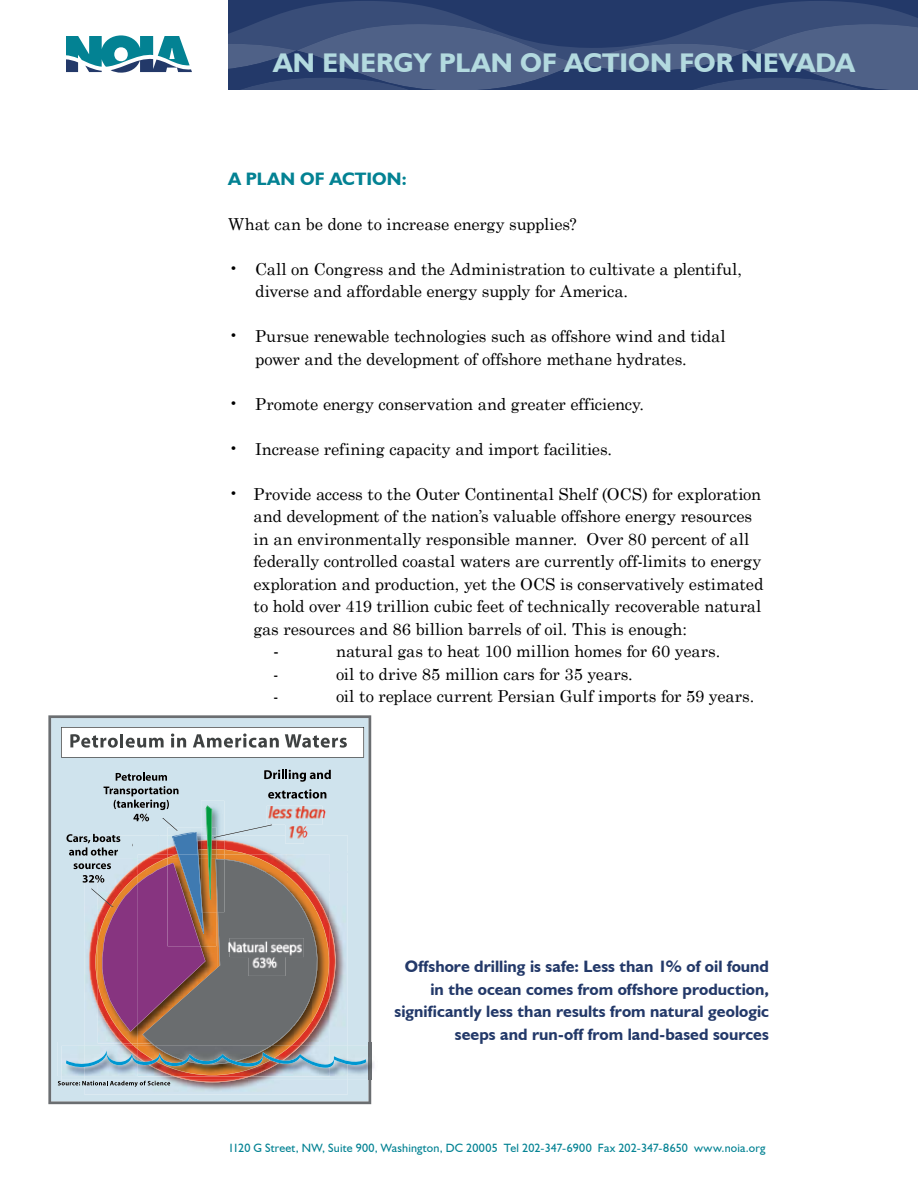
<style>
.page{position:relative;width:918px;height:1188px;background:#fff}
.page>*{position:absolute;margin:0;border:0;box-sizing:border-box;transform-origin:0 0}
.t1{font:700 27px "Humanist 521 BT";letter-spacing:.005em;color:#b3dadf}
.t2{font:700 18px "Humanist 521 BT";letter-spacing:.005em;color:#038293}
.t3{font:18px "Century Schoolbook";color:#000}
.t4{font:16.5px/22.5px "Century Schoolbook";letter-spacing:-.01em;color:#000}
.t5{font:700 16.5px/22.5px "Humanist 521 BT";letter-spacing:.005em;color:#233969;text-align:right}
.t6{font:12px "Humanist 521 BT";letter-spacing:.015em;color:#038293}
.s1{font-size:18px}
</style>
<div class="page">
<svg style="left:228px;top:1px;width:690px;height:89px;background:#394d78"></svg>
<svg style="left:67px;top:35px;width:125px;height:38px"></svg>
<svg style="left:48px;top:715px;width:323px;height:389px;background:#bfd0d8"></svg>
<img style="left:84px;top:1080px;width:264px;height:14px">
<img style="left:183px;top:1080px;width:58px;height:2px">
<svg style="left:61px;top:727px;width:303px;height:31px"></svg>
<svg style="left:58px;top:1081px;width:112px;height:6px"></svg>
<img style="left:84px;top:1076px;width:264px;height:4px">
<img style="left:175px;top:1077px;width:75px;height:3px">
<img style="left:173px;top:1076px;width:79px;height:1px">
<img style="left:58px;top:1042px;width:311px;height:34px">
<img style="left:369px;top:1068px;width:5px;height:8px">
<img style="left:138px;top:1068px;width:163px;height:8px">
<img style="left:138px;top:1068px;width:153px;height:7px">
<svg style="left:66px;top:770px;width:308px;height:298px;background:#a59aa4"></svg>
<h1 class="t1" style="left:273px;top:46px;width:583px">An Energy Plan of Action for nevada</h1>
<p class="t2" style="left:228px;top:167px;width:180px">A Plan of Action:</p>
<p class="t4" style="left:228px;top:211px;width:350px">What can be done to increase energy supplies?</p>
<p class="t4" style="left:255px;top:256px;width:489px;text-indent:-27px"><span class="s1">•</span> Call on Congress and the Administration to cultivate a plentiful, diverse and affordable energy supply for America.</p>
<p class="t4" style="left:255px;top:323px;width:472px;text-indent:-27px"><span class="s1">•</span> Pursue renewable technologies such as offshore wind and tidal power and the development of offshore methane hydrates.</p>
<p class="t4" style="left:228px;top:391px;width:418px"><span class="s1">•</span> Promote energy conservation and greater efficiency.</p>
<p class="t4" style="left:228px;top:436px;width:386px"><span class="s1">•</span> Increase refining capacity and import facilities.</p>
<p class="t4" style="left:254px;top:481px;width:511px;text-indent:-26px"><span class="s1">•</span> Provide access to the Outer Continental Shelf (OCS) for exploration and development of the nation’s valuable offshore energy resources in an environmentally responsible manner. Over 80 percent of all federally controlled coastal waters are currently off-limits to energy exploration and production, yet the OCS is conservatively estimated to hold over 419 trillion cubic feet of technically recoverable natural gas resources and 86 billion barrels of oil. This is enough:</p>
<p class="t3" style="left:273px;top:635px;width:7px">-</p>
<p class="t4" style="left:336px;top:638px;width:386px">natural gas to heat 100 million homes for 60 years.</p>
<p class="t4" style="left:273px;top:661px;width:7px">-</p>
<p class="t4" style="left:336px;top:661px;width:298px">oil to drive 85 million cars for 35 years.</p>
<p class="t4" style="left:273px;top:683px;width:7px">-</p>
<p class="t4" style="left:336px;top:683px;width:420px">oil to replace current Persian Gulf imports for 59 years.</p>
<p class="t5" style="left:395px;top:955px;width:376px">Offshore drilling is safe: Less than 1% of oil found in the ocean comes from offshore production, significantly less than results from natural geologic seeps and run-off from land-based sources</p>
<p class="t6" style="left:228px;top:1140px;width:539px">1120 G Street, NW, Suite 900, Washington, DC 20005 Tel 202-347-6900 Fax 202-347-8650 www.noia.org</p>
</div>
